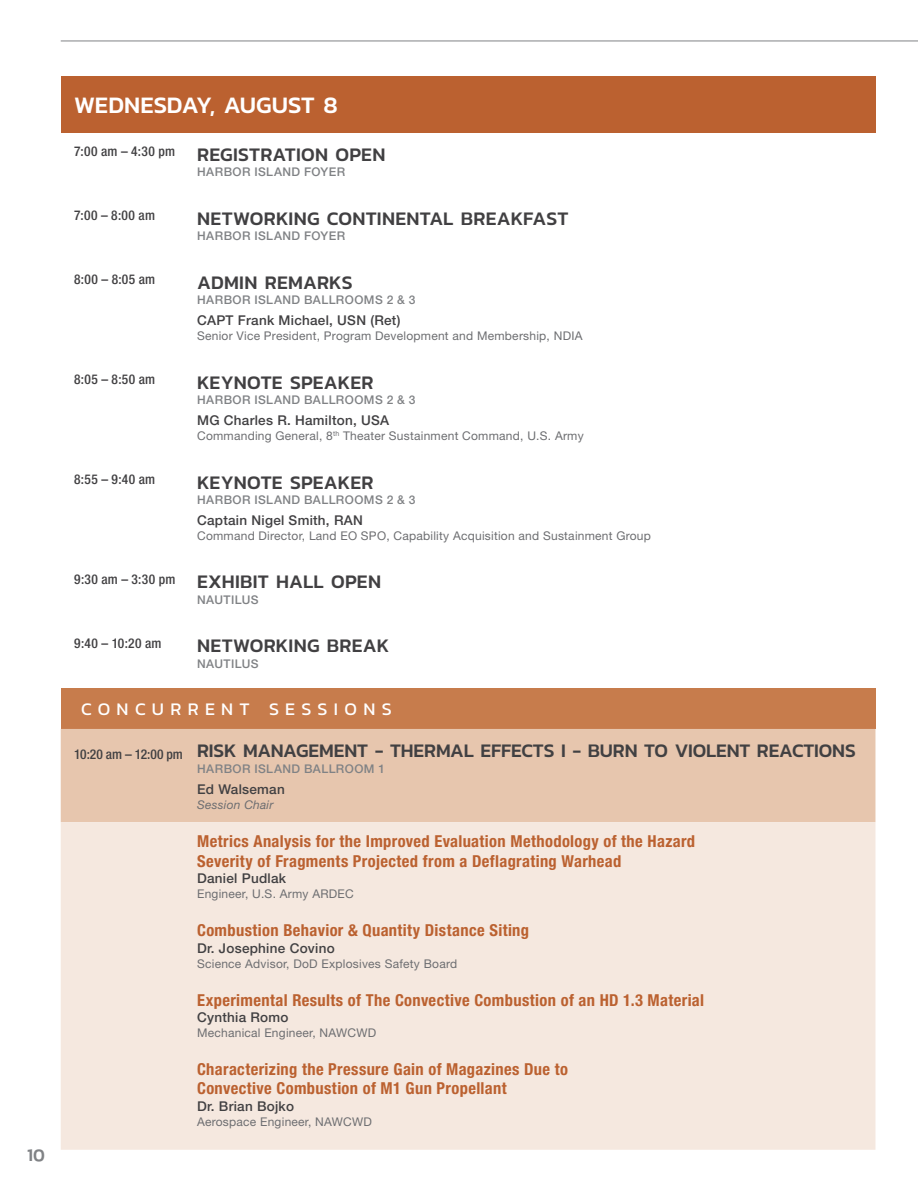
<style>
.page{position:relative;width:918px;height:1188px;background:#fff}
.page>*{position:absolute;margin:0;border:0;box-sizing:border-box;transform-origin:0 0}
.t1{font:500 24px "Kanit";letter-spacing:-.005em;color:#fff}
.t2{font:500 19.5px "Kanit";color:#414042}
.t3{font:18px "Kanit";letter-spacing:.35em;color:#fff}
.t4{font:500 18px "Kanit";color:#808285}
.t5{font:700 condensed 16.5px/19.5px "Helvetica Neue LT Std";letter-spacing:.02em;color:#bb6130}
.t6{font:500 13.5px "Helvetica Neue LT Std";letter-spacing:.02em;color:#414042}
.t7{font:500 condensed 13.5px "Helvetica Neue LT Std";letter-spacing:.03em;color:#414042}
.t8{font:12px "Helvetica Neue LT Std";letter-spacing:.02em;color:#6d6e71}
.t9{font:500 12px "Helvetica Neue LT Std";letter-spacing:.035em;color:#808285}
.t10{font:italic 12px "Helvetica Neue LT Std";letter-spacing:.02em;color:#6d6e71}
</style>
<div class="page">
<hr style="left:61px;top:41px;width:857px;height:1px;background:#808285">
<div style="left:61px;top:76px;width:814px;height:56px;background:#bb6130"></div>
<div style="left:61px;top:688px;width:814px;height:41px;background:#c77c4c"></div>
<div style="left:61px;top:729px;width:814px;height:93px;background:#e7c6ae"></div>
<div style="left:61px;top:822px;width:814px;height:328px;background:#f5e8df"></div>
<p class="t4" style="left:27px;top:1141px;width:19px">10</p>
<h1 class="t1" style="left:74px;top:87px;width:265px">WEDNESDAY, AUGUST 8</h1>
<p class="t2" style="left:74px;top:139px;width:313px"><sup>7:00</sup> <sup>am</sup> <sup>–</sup> <sup>4:30</sup> <sup>pm</sup> REGISTRATION OPEN</p>
<p class="t9" style="left:197px;top:165px;width:150px">HARBOR ISLAND FOYER</p>
<p class="t7" style="left:74px;top:207px;width:82px">7:00 – 8:00 am</p>
<p class="t2" style="left:197px;top:203px;width:373px">NETWORKING CONTINENTAL BREAKFAST</p>
<p class="t9" style="left:197px;top:229px;width:150px">HARBOR ISLAND FOYER</p>
<p class="t7" style="left:74px;top:271px;width:83px">8:00 – 8:05 am</p>
<p class="t2" style="left:197px;top:268px;width:157px">ADMIN REMARKS</p>
<p class="t9" style="left:197px;top:293px;width:220px">HARBOR ISLAND BALLROOMS 2 &amp; 3</p>
<p class="t6" style="left:197px;top:312px;width:205px">CAPT Frank Michael, USN (Ret)</p>
<p class="t8" style="left:197px;top:329px;width:387px">Senior Vice President, Program Development and Membership, NDIA</p>
<p class="t7" style="left:74px;top:371px;width:82px">8:05 – 8:50 am</p>
<p class="t2" style="left:197px;top:367px;width:178px">KEYNOTE SPEAKER</p>
<p class="t9" style="left:197px;top:393px;width:220px">HARBOR ISLAND BALLROOMS 2 &amp; 3</p>
<p class="t6" style="left:197px;top:412px;width:194px">MG Charles R. Hamilton, USA</p>
<p class="t8" style="left:197px;top:429px;width:388px">Commanding General, 8<sup>th</sup> Theater Sustainment Command, U.S. Army</p>
<p class="t7" style="left:74px;top:471px;width:83px">8:55 – 9:40 am</p>
<p class="t2" style="left:197px;top:467px;width:178px">KEYNOTE SPEAKER</p>
<p class="t9" style="left:197px;top:493px;width:220px">HARBOR ISLAND BALLROOMS 2 &amp; 3</p>
<p class="t6" style="left:197px;top:512px;width:167px">Captain Nigel Smith, RAN</p>
<p class="t8" style="left:197px;top:529px;width:455px">Command Director, Land EO SPO, Capability Acquisition and Sustainment Group</p>
<p class="t2" style="left:74px;top:567px;width:308px"><sup>9:30</sup> <sup>am</sup> <sup>–</sup> <sup>3:30</sup> <sup>pm</sup> EXHIBIT HALL OPEN</p>
<p class="t9" style="left:197px;top:593px;width:63px">NAUTILUS</p>
<p class="t7" style="left:74px;top:635px;width:89px">9:40 – 10:20 am</p>
<p class="t2" style="left:197px;top:631px;width:194px">NETWORKING BREAK</p>
<p class="t9" style="left:197px;top:657px;width:63px">NAUTILUS</p>
<p class="t3" style="left:81px;top:696px;width:312px">CONCURRENT SESSIONS</p>
<p class="t2" style="left:74px;top:736px;width:783px"><sub>10:20</sub> <sub>am</sub> <sub>–</sub> <sub>12:00</sub> <sub>pm</sub> RISK MANAGEMENT - THERMAL EFFECTS I - BURN TO VIOLENT REACTIONS</p>
<p class="t9" style="left:197px;top:761px;width:190px">HARBOR ISLAND BALLROOM 1</p>
<p class="t6" style="left:197px;top:781px;width:89px">Ed Walseman</p>
<p class="t10" style="left:197px;top:797px;width:78px">Session Chair</p>
<p class="t5" style="left:197px;top:832px;width:500px">Metrics Analysis for the Improved Evaluation Methodology of the Hazard<br>Severity of Fragments Projected from a Deflagrating Warhead</p>
<p class="t6" style="left:197px;top:871px;width:91px">Daniel Pudlak</p>
<p class="t8" style="left:197px;top:887px;width:158px">Engineer, U.S. Army ARDEC</p>
<p class="t5" style="left:197px;top:920px;width:334px">Combustion Behavior &amp; Quantity Distance Siting</p>
<p class="t6" style="left:197px;top:940px;width:139px">Dr. Josephine Covino</p>
<p class="t8" style="left:197px;top:956px;width:262px">Science Advisor, DoD Explosives Safety Board</p>
<p class="t5" style="left:197px;top:990px;width:508px">Experimental Results of The Convective Combustion of an HD 1.3 Material</p>
<p class="t6" style="left:197px;top:1009px;width:93px">Cynthia Romo</p>
<p class="t8" style="left:197px;top:1026px;width:181px">Mechanical Engineer, NAWCWD</p>
<p class="t5" style="left:197px;top:1059px;width:372px">Characterizing the Pressure Gain of Magazines Due to<br>Convective Combustion of M1 Gun Propellant</p>
<p class="t6" style="left:197px;top:1098px;width:99px">Dr. Brian Bojko</p>
<p class="t8" style="left:197px;top:1115px;width:176px">Aerospace Engineer, NAWCWD</p>
</div>
